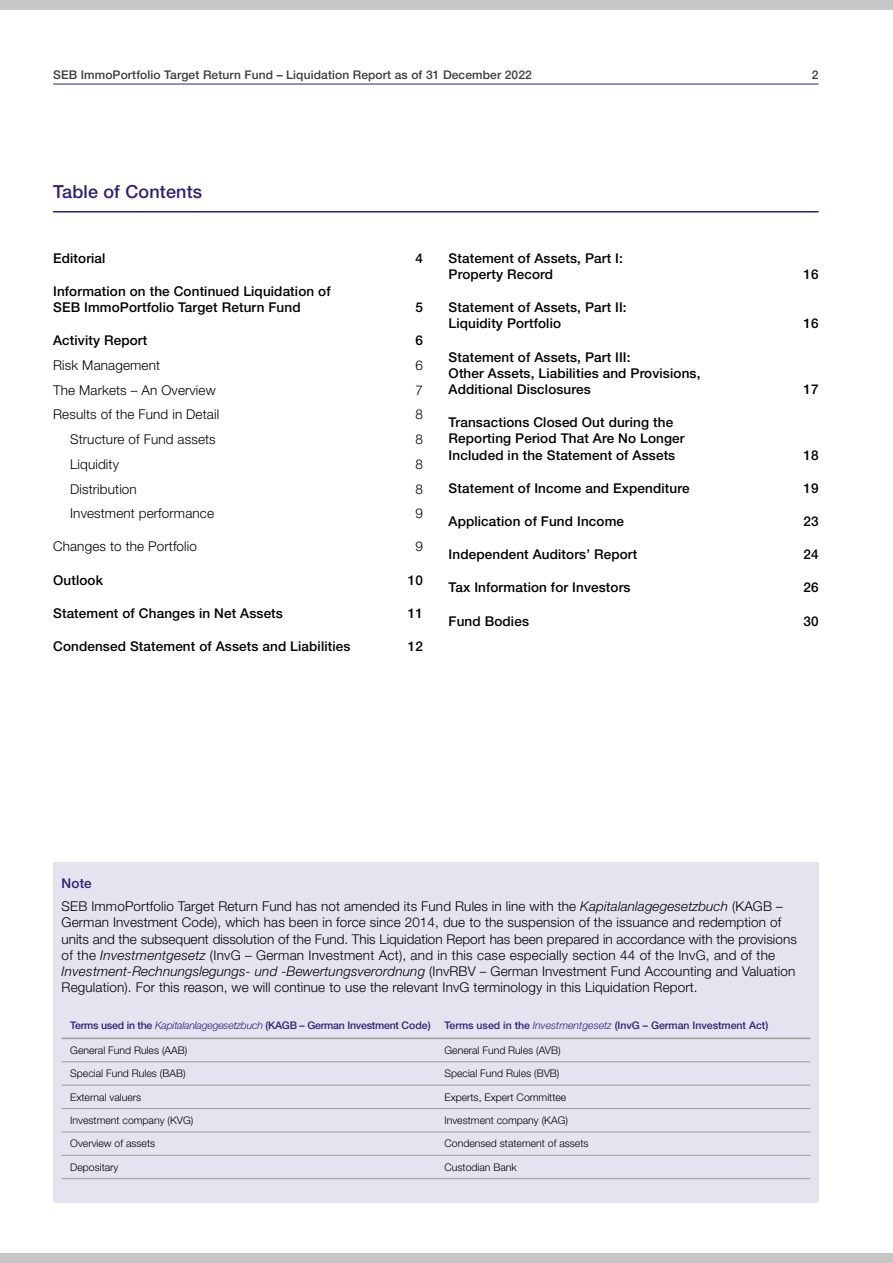
<style>
.page{position:relative;width:893px;height:1263px;background:#fff}
.page>*{position:absolute;margin:0;border:0;box-sizing:border-box;transform-origin:0 0}
.t1{font:500 18px "Helvetica Neue LT Pro";letter-spacing:.01em;color:#2c2276}
.t2{font:300 13.5px/16.2px "Helvetica Neue LT Pro";letter-spacing:.01em;color:#000}
.t3{font:500 13.5px/16.2px "Helvetica Neue LT Pro";letter-spacing:.01em;color:#000}
.t4{font:500 12px "Helvetica Neue LT Pro";letter-spacing:.01em;color:#3c3c3b}
.t5{font:300 10.5px "Helvetica Neue LT Pro";color:#000}
.t6{font:500 10.5px "Helvetica Neue LT Pro";letter-spacing:-.02em;color:#2c2276}
.t7{font:500 10.5px "Helvetica Neue LT Pro";color:#2c2276}
.s1{font-weight:500;color:#2c2276}
.s2{font-style:italic}
.s3{font-weight:300;font-style:italic}
</style>
<div class="page">
<div style="left:0;top:0;width:893px;height:9px;background:#c6c6c6"></div>
<div style="left:0;top:1253px;width:893px;height:10px;background:#c6c6c6"></div>
<hr style="left:53px;top:211px;width:766px;height:1px;background:#2c2276">
<hr style="left:53px;top:84px;width:766px;height:1px;background:#2c2276">
<div style="left:53px;top:862px;width:766px;height:341px;background:#e6e3f1"></div>
<hr style="left:62px;top:1038px;width:374px;height:1px;background:#9d9d9c">
<hr style="left:436px;top:1038px;width:374px;height:1px;background:#9d9d9c">
<hr style="left:62px;top:1061px;width:374px;height:1px;background:#9d9d9c">
<hr style="left:436px;top:1061px;width:374px;height:1px;background:#9d9d9c">
<hr style="left:62px;top:1084px;width:374px;height:2px;background:#9d9d9c">
<hr style="left:436px;top:1084px;width:374px;height:2px;background:#9d9d9c">
<hr style="left:62px;top:1108px;width:374px;height:1px;background:#9d9d9c">
<hr style="left:436px;top:1108px;width:374px;height:1px;background:#9d9d9c">
<hr style="left:62px;top:1131px;width:374px;height:1px;background:#9d9d9c">
<hr style="left:436px;top:1131px;width:374px;height:1px;background:#9d9d9c">
<hr style="left:62px;top:1155px;width:374px;height:1px;background:#9d9d9c">
<hr style="left:436px;top:1155px;width:374px;height:1px;background:#9d9d9c">
<hr style="left:62px;top:1178px;width:374px;height:1px;background:#9d9d9c">
<hr style="left:436px;top:1178px;width:374px;height:1px;background:#9d9d9c">
<p class="t4" style="left:53px;top:68px;width:480px">SEB ImmoPortfolio Target Return Fund – Liquidation Report as of 31 December 2022</p>
<p class="t4" style="left:812px;top:68px;width:8px">2</p>
<h1 class="t1" style="left:53px;top:181px;width:151px">Table of Contents</h1>
<p class="t3" style="left:53px;top:250px;width:54px">Editorial</p>
<p class="t3" style="left:416px;top:250px;width:9px">4</p>
<p class="t3" style="left:53px;top:283px;width:279px">Information on the Continued Liquidation of<br>SEB ImmoPortfolio Target Return Fund</p>
<p class="t3" style="left:416px;top:299px;width:9px">5</p>
<p class="t3" style="left:53px;top:332px;width:96px">Activity Report</p>
<p class="t3" style="left:416px;top:332px;width:9px">6</p>
<p class="t2" style="left:53px;top:357px;width:108px">Risk Management</p>
<p class="t2" style="left:416px;top:357px;width:9px">6</p>
<p class="t2" style="left:53px;top:381px;width:164px">The Markets – An Overview</p>
<p class="t2" style="left:416px;top:381px;width:9px">7</p>
<p class="t2" style="left:53px;top:406px;width:168px">Results of the Fund in Detail</p>
<p class="t2" style="left:416px;top:406px;width:9px">8</p>
<p class="t2" style="left:70px;top:431px;width:147px">Structure of Fund assets</p>
<p class="t2" style="left:416px;top:431px;width:9px">8</p>
<p class="t2" style="left:70px;top:456px;width:50px">Liquidity</p>
<p class="t2" style="left:416px;top:456px;width:9px">8</p>
<p class="t2" style="left:70px;top:480px;width:68px">Distribution</p>
<p class="t2" style="left:416px;top:480px;width:9px">8</p>
<p class="t2" style="left:70px;top:505px;width:145px">Investment performance</p>
<p class="t2" style="left:416px;top:505px;width:9px">9</p>
<p class="t2" style="left:53px;top:538px;width:145px">Changes to the Portfolio</p>
<p class="t2" style="left:416px;top:538px;width:9px">9</p>
<p class="t3" style="left:53px;top:572px;width:51px">Outlook</p>
<p class="t3" style="left:408px;top:572px;width:17px">10</p>
<p class="t3" style="left:53px;top:605px;width:231px">Statement of Changes in Net Assets</p>
<p class="t3" style="left:408px;top:605px;width:17px">11</p>
<p class="t3" style="left:53px;top:638px;width:299px">Condensed Statement of Assets and Liabilities</p>
<p class="t3" style="left:408px;top:638px;width:17px">12</p>
<p class="t3" style="left:449px;top:250px;width:176px">Statement of Assets, Part I:<br>Property Record</p>
<p class="t3" style="left:449px;top:299px;width:180px">Statement of Assets, Part II:<br>Liquidity Portfolio</p>
<p class="t3" style="left:449px;top:348px;width:253px">Statement of Assets, Part III:<br>Other Assets, Liabilities and Provisions,<br>Additional Disclosures</p>
<p class="t3" style="left:449px;top:414px;width:237px">Transactions Closed Out during the<br>Reporting Period That Are No Longer<br>Included in the Statement of Assets</p>
<p class="t3" style="left:803px;top:266px;width:17px">16</p>
<p class="t3" style="left:803px;top:315px;width:17px">16</p>
<p class="t3" style="left:803px;top:381px;width:17px">17</p>
<p class="t3" style="left:803px;top:446px;width:17px">18</p>
<p class="t3" style="left:449px;top:480px;width:242px">Statement of Income and Expenditure</p>
<p class="t3" style="left:803px;top:480px;width:17px">19</p>
<p class="t3" style="left:449px;top:513px;width:177px">Application of Fund Income</p>
<p class="t3" style="left:803px;top:513px;width:17px">23</p>
<p class="t3" style="left:449px;top:546px;width:190px">Independent Auditors’ Report</p>
<p class="t3" style="left:803px;top:546px;width:17px">24</p>
<p class="t3" style="left:449px;top:579px;width:184px">Tax Information for Investors</p>
<p class="t3" style="left:803px;top:579px;width:17px">26</p>
<p class="t3" style="left:449px;top:612px;width:82px">Fund Bodies</p>
<p class="t3" style="left:803px;top:612px;width:17px">30</p>
<p class="t2" style="left:62px;top:872px;width:723px;line-height:22.8px"><span class="s1">Note<br></span>SEB ImmoPortfolio Target Return Fund has not amended its Fund Rules in line with the <span class="s2">Kapitalanlagegesetzbuch</span> (KAGB –</p>
<p class="t2" style="left:62px;top:914px;width:737px">German Investment Code), which has been in force since 2014, due to the suspension of the issuance and redemption of units and the subsequent dissolution of the Fund. This Liquidation Report has been prepared in accordance with the provisions of the <span class="s2">Investmentgesetz</span> (InvG – German Investment Act), and in this case especially section 44 of the InvG, and of the <span class="s2">Investment-Rechnungslegungs- und -Bewertungsverordnung</span> (InvRBV – German Investment Fund Accounting and Valuation Regulation). For this reason, we will continue to use the relevant InvG terminology in this Liquidation Report.</p>
<p class="t6" style="left:70px;top:1019px;width:362px">Terms used in the <span class="s3">Kapitalanlagegesetzbuch</span> (KAGB – German Investment Code)</p>
<p class="t7" style="left:444px;top:1019px;width:325px">Terms used in the <span class="s3">Investmentgesetz</span> (InvG – German Investment Act)</p>
<p class="t5" style="left:70px;top:1044px;width:119px">General Fund Rules (AAB)</p>
<p class="t5" style="left:444px;top:1044px;width:118px">General Fund Rules (AVB)</p>
<p class="t5" style="left:70px;top:1067px;width:117px">Special Fund Rules (BAB)</p>
<p class="t5" style="left:444px;top:1067px;width:116px">Special Fund Rules (BVB)</p>
<p class="t5" style="left:70px;top:1090px;width:72px">External valuers</p>
<p class="t5" style="left:444px;top:1090px;width:123px">Experts, Expert Committee</p>
<p class="t5" style="left:70px;top:1114px;width:125px">Investment company (KVG)</p>
<p class="t5" style="left:444px;top:1114px;width:125px">Investment company (KAG)</p>
<p class="t5" style="left:70px;top:1137px;width:86px">Overview of assets</p>
<p class="t5" style="left:444px;top:1137px;width:146px">Condensed statement of assets</p>
<p class="t5" style="left:70px;top:1160px;width:50px">Depositary</p>
<p class="t5" style="left:444px;top:1160px;width:74px">Custodian Bank</p>
</div>
